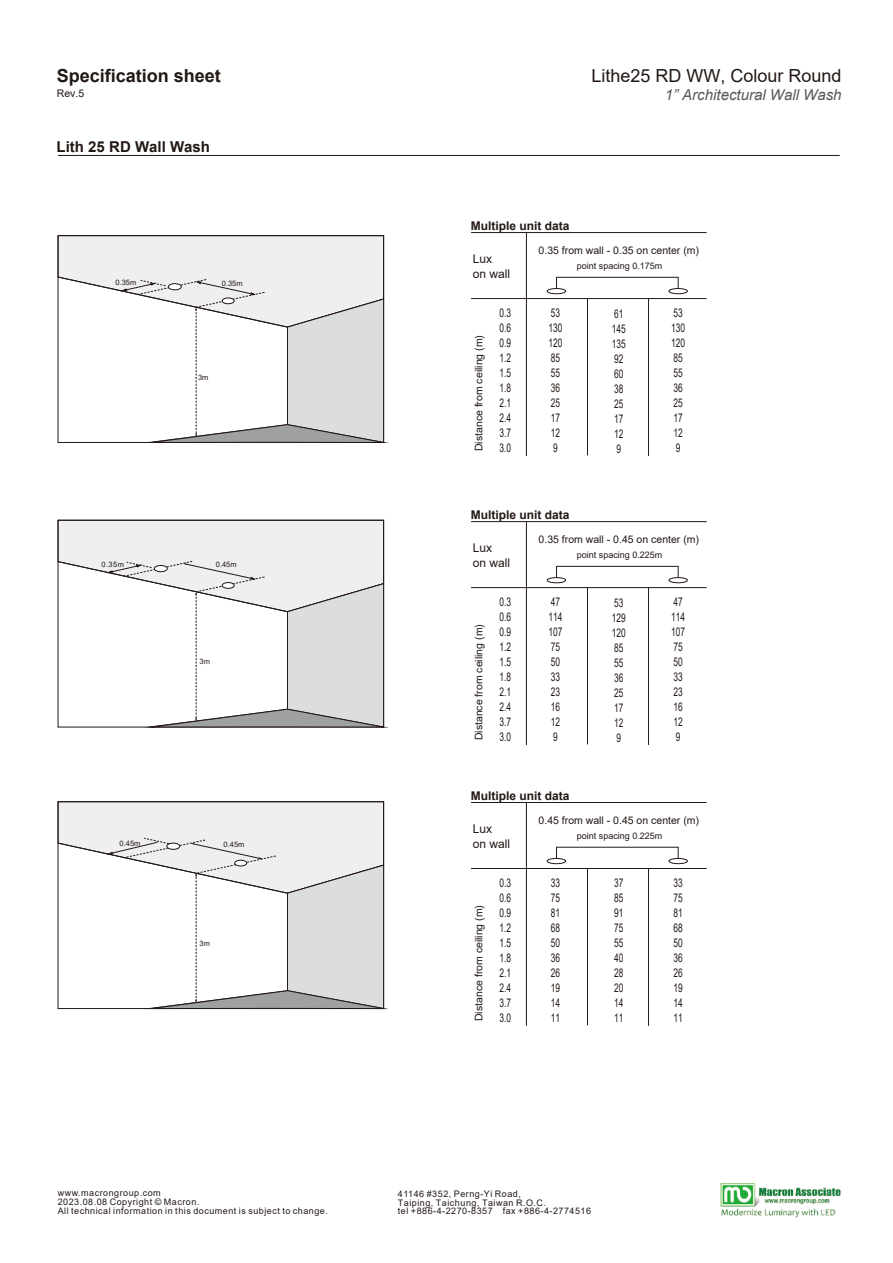
<style>
.page{position:relative;width:893px;height:1263px;background:#fff}
.page>*{position:absolute;margin:0;border:0;box-sizing:border-box;transform-origin:0 0}
.t1{font:18px "Arial";color:#221815}
.t2{font:700 18px "Arial";color:#221815}
.t3{font:italic 15px "Arial";color:#595757}
.t4{font:700 15px "Arial";color:#221815}
.t5{font:12px/15px "Arial";color:#221815;text-align:justify;scale:.7 1}
.t6{font:700 12px "Arial";color:#221815}
.t7{font:12px/14.4px "Arial";color:#221815}
.t8{font:10.5px "Arial";color:#221815}
.t9{font:9px/9px "Arial";letter-spacing:.055em;color:#221815}
.t10{font:9px "Arial";color:#221815}
.t11{font:7.5px "Arial";color:#221815}
</style>
<div class="page">
<hr style="left:58px;top:155px;width:782px;height:1px;background:#221815">
<hr style="left:471px;top:232px;width:236px;height:1px;background:#221815">
<hr style="left:471px;top:298px;width:236px;height:1px;background:#221815">
<hr style="left:526px;top:233px;width:1px;height:223px;background:#221815">
<hr style="left:587px;top:298px;width:1px;height:157px;background:#221815">
<hr style="left:648px;top:299px;width:1px;height:157px;background:#221815">
<hr style="left:556px;top:277px;width:122px;height:1px;background:#221815">
<div style="left:547px;top:288px;width:19px;height:6px;border:1px solid #221815;border-radius:50%"></div>
<div style="left:669px;top:288px;width:19px;height:6px;border:1px solid #221815;border-radius:50%"></div>
<hr style="left:471px;top:521px;width:236px;height:1px;background:#221815">
<hr style="left:471px;top:587px;width:236px;height:1px;background:#221815">
<hr style="left:526px;top:522px;width:1px;height:223px;background:#221815">
<hr style="left:587px;top:587px;width:1px;height:157px;background:#221815">
<hr style="left:648px;top:588px;width:1px;height:157px;background:#221815">
<hr style="left:556px;top:566px;width:122px;height:1px;background:#221815">
<div style="left:547px;top:577px;width:19px;height:6px;border:1px solid #221815;border-radius:50%"></div>
<div style="left:669px;top:577px;width:19px;height:6px;border:1px solid #221815;border-radius:50%"></div>
<hr style="left:471px;top:802px;width:236px;height:1px;background:#221815">
<hr style="left:471px;top:868px;width:236px;height:1px;background:#221815">
<hr style="left:526px;top:802px;width:1px;height:224px;background:#221815">
<hr style="left:587px;top:868px;width:1px;height:157px;background:#221815">
<hr style="left:648px;top:868px;width:1px;height:158px;background:#221815">
<hr style="left:556px;top:847px;width:122px;height:1px;background:#221815">
<div style="left:547px;top:858px;width:19px;height:6px;border:1px solid #221815;border-radius:50%"></div>
<div style="left:669px;top:858px;width:19px;height:6px;border:1px solid #221815;border-radius:50%"></div>
<svg style="left:58px;top:235px;width:326px;height:208px"></svg>
<svg style="left:58px;top:520px;width:326px;height:208px"></svg>
<svg style="left:58px;top:801px;width:326px;height:208px"></svg>
<img style="left:720px;top:1183px;width:121px;height:35px">
<h1 class="t2" style="left:57px;top:63px;width:166px">Specification sheet</h1>
<p class="t8" style="left:57px;top:86px;width:29px">Rev.5</p>
<p class="t4" style="left:57px;top:136px;width:155px">Lith 25 RD Wall Wash</p>
<p class="t11" style="left:115px;top:277px;width:22px">0.35m</p>
<p class="t11" style="left:222px;top:278px;width:22px">0.35m</p>
<p class="t11" style="left:198px;top:372px;width:12px">3m</p>
<p class="t11" style="left:101px;top:559px;width:24px">0.35m</p>
<p class="t11" style="left:216px;top:559px;width:22px">0.45m</p>
<p class="t11" style="left:200px;top:656px;width:12px">3m</p>
<p class="t11" style="left:120px;top:838px;width:22px">0.45m</p>
<p class="t11" style="left:224px;top:839px;width:22px">0.45m</p>
<p class="t11" style="left:200px;top:938px;width:12px">3m</p>
<h1 class="t1" style="left:591px;top:63px;width:252px">Lithe25 RD WW, Colour Round</h1>
<p class="t3" style="left:665px;top:85px;width:178px">1” Architectural Wall Wash</p>
<p class="t6" style="left:471px;top:218px;width:100px">Multiple unit data</p>
<p class="t7" style="left:473px;top:252px;width:39px">Lux<br>on wall</p>
<p class="t8" style="left:539px;top:243px;width:162px">0.35 from wall - 0.35 on center (m)</p>
<p class="t10" style="left:577px;top:259px;width:87px">point spacing 0.175m</p>
<p class="t8" style="left:472px;top:451px;width:118px;rotate:-90deg">Distance from ceiling (m)</p>
<p class="t5" style="left:499px;top:305px;width:18px">0.3<br>0.6<br>0.9<br>1.2<br>1.5<br>1.8<br>2.1<br>2.4<br>3.7<br>3.0</p>
<p class="t5" style="left:548px;top:305px;width:21px;text-align:center">53<br>130<br>120<br>85<br>55<br>36<br>25<br>17<br>12<br>9</p>
<p class="t5" style="left:612px;top:306px;width:21px;text-align:center">61<br>145<br>135<br>92<br>60<br>38<br>25<br>17<br>12<br>9</p>
<p class="t5" style="left:671px;top:305px;width:21px;text-align:center">53<br>130<br>120<br>85<br>55<br>36<br>25<br>17<br>12<br>9</p>
<p class="t6" style="left:471px;top:507px;width:100px">Multiple unit data</p>
<p class="t7" style="left:473px;top:541px;width:39px">Lux<br>on wall</p>
<p class="t8" style="left:539px;top:532px;width:162px">0.35 from wall - 0.45 on center (m)</p>
<p class="t10" style="left:577px;top:548px;width:87px">point spacing 0.225m</p>
<p class="t8" style="left:472px;top:740px;width:118px;rotate:-90deg">Distance from ceiling (m)</p>
<p class="t5" style="left:499px;top:594px;width:18px">0.3<br>0.6<br>0.9<br>1.2<br>1.5<br>1.8<br>2.1<br>2.4<br>3.7<br>3.0</p>
<p class="t5" style="left:548px;top:594px;width:21px;text-align:center">47<br>114<br>107<br>75<br>50<br>33<br>23<br>16<br>12<br>9</p>
<p class="t5" style="left:612px;top:595px;width:21px;text-align:center">53<br>129<br>120<br>85<br>55<br>36<br>25<br>17<br>12<br>9</p>
<p class="t5" style="left:671px;top:594px;width:21px;text-align:center">47<br>114<br>107<br>75<br>50<br>33<br>23<br>16<br>12<br>9</p>
<p class="t6" style="left:471px;top:787px;width:100px">Multiple unit data</p>
<p class="t7" style="left:473px;top:822px;width:39px">Lux<br>on wall</p>
<p class="t8" style="left:539px;top:813px;width:162px">0.45 from wall - 0.45 on center (m)</p>
<p class="t10" style="left:577px;top:829px;width:87px">point spacing 0.225m</p>
<p class="t8" style="left:472px;top:1021px;width:118px;rotate:-90deg">Distance from ceiling (m)</p>
<p class="t5" style="left:499px;top:875px;width:18px">0.3<br>0.6<br>0.9<br>1.2<br>1.5<br>1.8<br>2.1<br>2.4<br>3.7<br>3.0</p>
<p class="t5" style="left:551px;top:875px;width:15px">33<br>75<br>81<br>68<br>50<br>36<br>26<br>19<br>14<br>11</p>
<p class="t5" style="left:614px;top:876px;width:15px">37<br>85<br>91<br>75<br>55<br>40<br>28<br>20<br>14<br>11</p>
<p class="t5" style="left:673px;top:875px;width:15px">33<br>75<br>81<br>68<br>50<br>36<br>26<br>19<br>14<br>11</p>
<p class="t9" style="left:58px;top:1189px;width:272px">www.macrongroup.com<br>2023.08.08 Copyright © Macron.<br>All technical information in this document is subject to change.</p>
<p class="t9" style="left:398px;top:1189px;width:195px">41146 #352, Perng-Yi Road,<br>Taiping, Taichung, Taiwan R.O.C.<br>tel +886-4-2270-8357 fax +886-4-2774516</p>
</div>
